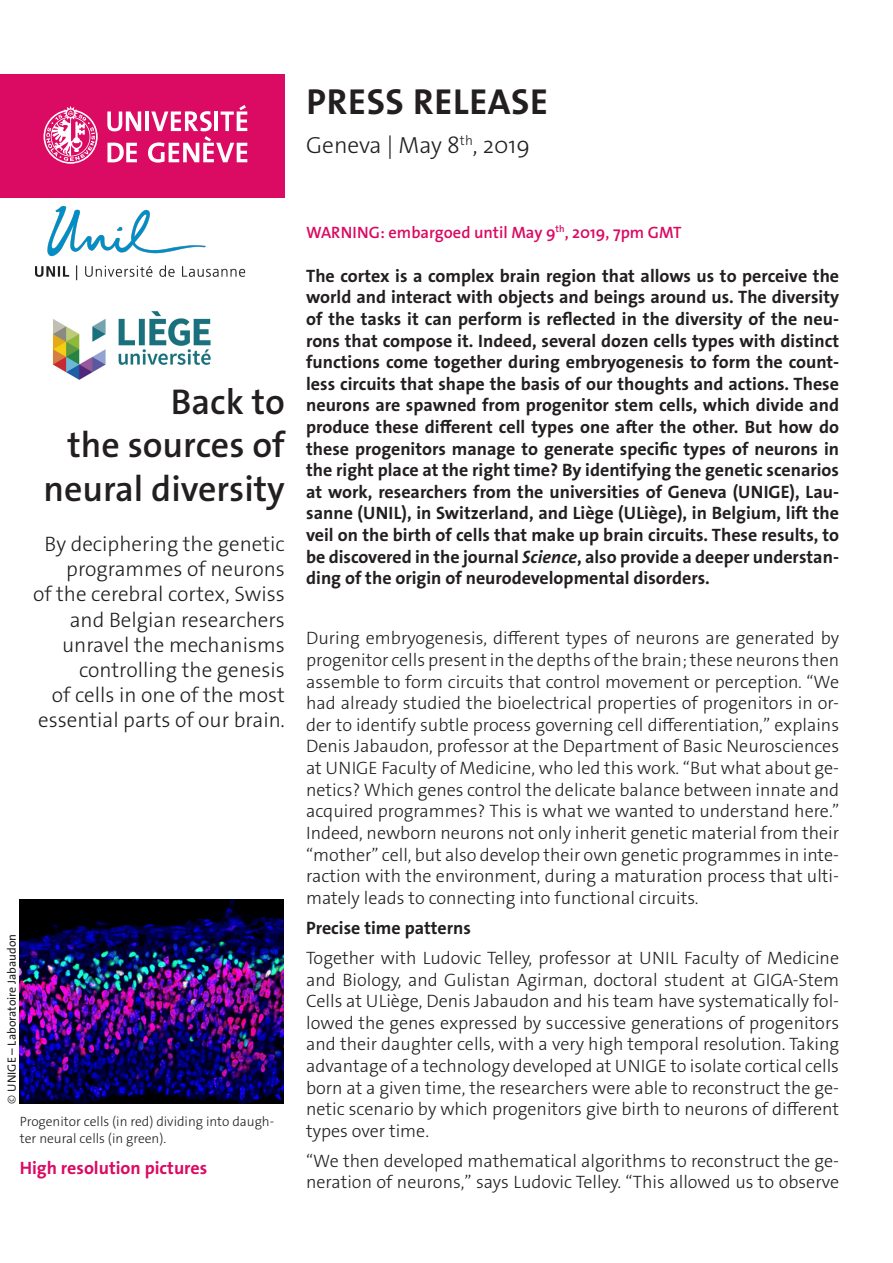
<style>
.page{position:relative;width:893px;height:1263px;background:#fff}
.page>*{position:absolute;margin:0;border:0;box-sizing:border-box;transform-origin:0 0}
._4__texte_courant{font:700 36.3px "The Sans Os F";letter-spacing:.02em;color:#231f20}
._1__grand_titre{font:600 36px/43.2px "The Sans Os F";color:#231f20;text-align:right}
._4__texte_courant-2{font:300 23.4px "The Sans Os F";color:#231f20}
._1__grand_titre-2{font:300 21px/25.2px "The Sans Os F";color:#231f20;text-align:right}
._4__texte_courant-3{font:300 18px/21.6px "The Sans Os F";color:#231f20;text-align:justify}
._4__texte_courant-4{font:700 18px/21.6px "The Sans Os F";color:#231f20;text-align:justify}
.t1{font:700 18px "The Sans Os F";color:#db0a62}
.embargo{font:600 16.5px "The Sans Os F";color:#db0a62}
.t2{font:300 13.5px/16.2px "The Sans Os F";color:#231f20}
.t3{font:12px "The Sans Os F";color:#231f20}
.s1{font-weight:300}
.s2{font-style:italic}
</style>
<div class="page">
<div style="left:0;top:74px;width:285px;height:124px;background:#db0a62"></div>
<svg style="left:44px;top:106px;width:54px;height:58px"></svg>
<svg style="left:107px;top:111px;width:34px;height:20px"></svg>
<hr style="left:145px;top:111px;width:4px;height:20px;background:#fff">
<svg style="left:107px;top:143px;width:30px;height:19px"></svg>
<svg style="left:148px;top:105px;width:99px;height:58px"></svg>
<img style="left:52px;top:311px;width:159px;height:69px">
<img style="left:36px;top:206px;width:210px;height:75px">
<img style="left:20px;top:899px;width:263px;height:204px">
<p class="_4__texte_courant" style="left:306px;top:78px;width:243px">PRESS RELEASE</p>
<p class="_4__texte_courant-2" style="left:306px;top:130px;width:225px">Geneva | May 8<sup>th</sup>, 2019</p>
<p class="_1__grand_titre" style="left:43px;top:381px;width:243px">Back to<br>the sources of neural diversity</p>
<p class="_1__grand_titre-2" style="left:33px;top:531px;width:253px">By deciphering the genetic programmes of neurons<br>of the cerebral cortex, Swiss and Belgian researchers unravel the mechanisms controlling the genesis<br>of cells in one of the most essential parts of our brain.</p>
<p class="t3" style="left:4px;top:1103px;width:171px;rotate:-90deg"><span class="s1">©</span> UNIGE – Laboratoire Jabaudon</p>
<p class="t2" style="left:20px;top:1114px;width:256px">Progenitor cells (in red) dividing into daugh&shy;ter neural cells (in green).</p>
<p class="t1" style="left:20px;top:1156px;width:189px">High resolution pictures</p>
<p class="embargo" style="left:306px;top:222px;width:377px">WARNING: embargoed until May 9<sup>th</sup>, 2019, 7pm GMT</p>
<p class="_4__texte_courant-4" style="left:306px;top:265px;width:534px">The cortex is a complex brain region that allows us to perceive the world and interact with objects and beings around us. The diversity of the tasks it can perform is reflected in the diversity of the neu&shy;rons that compose it. Indeed, several dozen cells types with distinct functions come together during embryogenesis to form the count&shy;less circuits that shape the basis of our thoughts and actions. These neurons are spawned from progenitor stem cells, which divide and produce these different cell types one after the other. But how do these progenitors manage to generate specific types of neurons in the right place at the right time? By identifying the genetic scenarios at work, researchers from the universities of Geneva (UNIGE), Lau&shy;sanne (UNIL), in Switzerland, and Liège (ULiège), in Belgium, lift the veil on the birth of cells that make up brain circuits. These results, to be discovered in the journal <span class="s2">Science</span>, also provide a deeper understan&shy;ding of the origin of neurodevelopmental disorders.</p>
<p class="_4__texte_courant-3" style="left:306px;top:628px;width:534px">During embryogenesis, different types of neurons are generated by progenitor cells present in the depths of the brain; these neurons then assemble to form circuits that control movement or perception. “We had already studied the bioelectrical properties of progenitors in or&shy;der to identify subtle process governing cell differentiation,” explains Denis Jabaudon, professor at the Department of Basic Neurosciences at UNIGE Faculty of Medicine, who led this work. “But what about ge&shy;netics? Which genes control the delicate balance between innate and acquired programmes? This is what we wanted to understand here.” Indeed, newborn neurons not only inherit genetic material from their “mother” cell, but also develop their own genetic programmes in inte&shy;raction with the environment, during a maturation process that ulti&shy;mately leads to connecting into functional circuits.</p>
<p class="_4__texte_courant-4" style="left:306px;top:917px;width:166px">Precise time patterns</p>
<p class="_4__texte_courant-3" style="left:306px;top:947px;width:534px">Together with Ludovic Telley, professor at UNIL Faculty of Medicine and Biology, and Gulistan Agirman, doctoral student at GIGA-Stem Cells at ULiège, Denis Jabaudon and his team have systematically fol&shy;lowed the genes expressed by successive generations of progenitors and their daughter cells, with a very high temporal resolution. Taking advantage of a technology developed at UNIGE to isolate cortical cells born at a given time, the researchers were able to reconstruct the ge&shy;netic scenario by which progenitors give birth to neurons of different types over time.</p>
<p class="_4__texte_courant-3" style="left:306px;top:1150px;width:534px">“We then developed mathematical algorithms to reconstruct the ge&shy;neration of neurons,” says Ludovic Telley. “This allowed us to observe</p>
</div>
